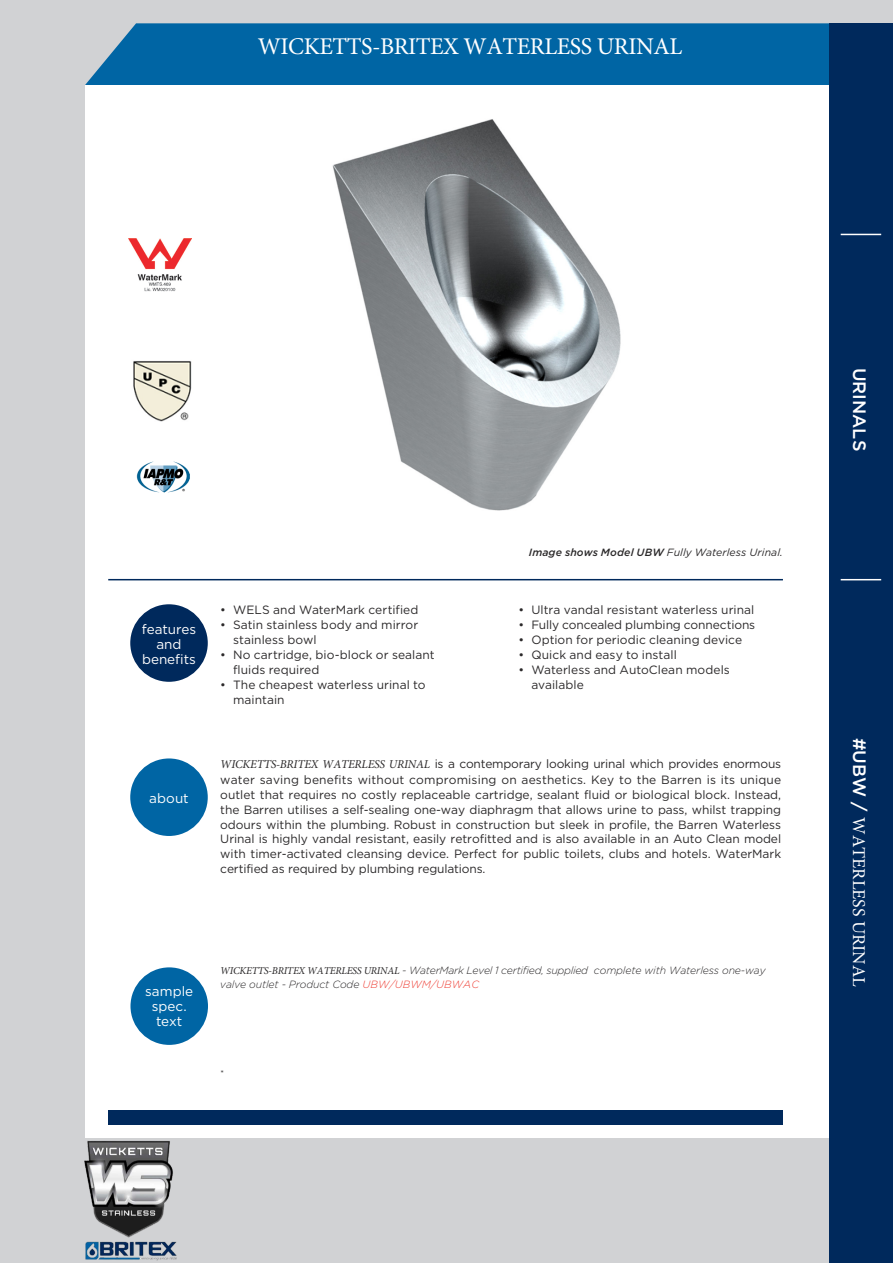
<style>
.page{position:relative;width:893px;height:1263px;background:#d1d2d4}
.page>*{position:absolute;margin:0;border:0;box-sizing:border-box;transform-origin:0 0}
.HEADING_RA{font:24px "Minion Pro";letter-spacing:-.02em;color:#fff}
.banner_text{font:18px "Minion Pro";color:#fff}
.banner_text-2{font:500 18px "Gotham";color:#fff}
.t1{font:13.5px/15px "Gotham";color:#fff;text-align:center}
.BODY_COPY{font:12px/15px "Gotham";letter-spacing:.005em;color:#2b292a}
.BODY_COPY-2{font:italic 300 10.5px/14.4px "Gotham";letter-spacing:-.01em;color:#2b292a}
.notation{font:italic 10.5px "Gotham";letter-spacing:.005em;color:#2b292a}
.BODY_COPY-3{font:8.25px "Gotham";color:#2b292a}
.s1{font-weight:500}
.s2{font-family:"Minion Pro";font-style:italic}
.s3{font-family:"Minion Pro";font-weight:400}
.s4{color:#ee3e34}
.s5{font-family:"Gotham";font-weight:500}
</style>
<div class="page">
<div style="left:85px;top:23px;width:744px;height:62px;background:#0065a4"></div>
<div style="left:85px;top:85px;width:754px;height:1052px;background:#fff"></div>
<div style="left:829px;top:23px;width:64px;height:1240px;background:#00295c"></div>
<hr style="left:108px;top:579px;width:675px;height:1px;background:#00295c">
<div style="left:130px;top:604px;width:78px;height:78px;background:#00295c;border-radius:50%"></div>
<div style="left:130px;top:758px;width:78px;height:78px;background:#0065a4;border-radius:50%"></div>
<div style="left:130px;top:967px;width:78px;height:78px;background:#0065a4;border-radius:50%"></div>
<hr style="left:841px;top:579px;width:40px;height:1px;background:#fff">
<hr style="left:841px;top:234px;width:40px;height:1px;background:#fff">
<div style="left:108px;top:1110px;width:675px;height:14px;background:#00295c"></div>
<img style="left:128px;top:238px;width:63px;height:54px">
<img style="left:332px;top:119px;width:289px;height:392px">
<img style="left:133px;top:361px;width:59px;height:61px">
<img style="left:136px;top:461px;width:54px;height:32px">
<img style="left:84px;top:1140px;width:93px;height:121px">
<p class="HEADING_RA" style="left:258px;top:30px;width:426px">WICKETTS-BRITEX WATERLESS URINAL</p>
<p class="t1" style="left:142px;top:621px;width:56px">features and benefits</p>
<p class="t1" style="left:149px;top:790px;width:41px">about</p>
<p class="BODY_COPY" style="left:220px;top:602px;width:200px">• WELS and WaterMark certified</p>
<p class="BODY_COPY" style="left:233px;top:617px;width:187px;text-indent:-13px">• Satin stainless body and mirror stainless bowl</p>
<p class="BODY_COPY" style="left:233px;top:647px;width:203px;text-indent:-13px">• No cartridge, bio-block or sealant fluids required</p>
<p class="BODY_COPY" style="left:233px;top:677px;width:194px;text-indent:-13px">• The cheapest waterless urinal to maintain</p>
<p class="notation" style="left:529px;top:547px;width:256px"><span class="s1">Image shows Model UBW</span> Fully Waterless Urinal.</p>
<p class="BODY_COPY" style="left:519px;top:602px;width:237px">• Ultra vandal resistant waterless urinal</p>
<p class="BODY_COPY" style="left:519px;top:617px;width:238px">• Fully concealed plumbing connections</p>
<p class="BODY_COPY" style="left:519px;top:632px;width:225px">• Option for periodic cleaning device</p>
<p class="BODY_COPY" style="left:519px;top:647px;width:160px">• Quick and easy to install</p>
<p class="BODY_COPY" style="left:531px;top:662px;width:200px;text-indent:-13px">• Waterless and AutoClean models available</p>
<p class="BODY_COPY" style="left:220px;top:756px;width:562px;text-align:justify"><span class="s2">WICKETTS-BRITEX WATERLESS URINAL</span> is a contemporary looking urinal which provides enormous water saving benefits without compromising on aesthetics. Key to the Barren is its unique outlet that requires no costly replaceable cartridge, sealant fluid or biological block. Instead, the Barren utilises a self-sealing one-way diaphragm that allows urine to pass, whilst trapping odours within the plumbing. Robust in construction but sleek in profile, the Barren Waterless Urinal is highly vandal resistant, easily retrofitted and is also available in an Auto Clean model with timer-activated cleansing device. Perfect for public toilets, clubs and hotels. WaterMark certified as required by plumbing regulations.</p>
<p class="t1" style="left:145px;top:983px;width:50px">sample spec. text</p>
<p class="BODY_COPY-2" style="left:220px;top:963px;width:547px"><span class="s3">WICKETTS-BRITEX WATERLESS URINAL</span> - WaterMark Level 1 certified, supplied complete with Waterless one-way valve outlet - Product Code <span class="s4">UBW/UBWM/UBWAC</span></p>
<p class="BODY_COPY-3" style="left:220px;top:1068px;width:5px">*</p>
<p class="banner_text-2" style="left:870px;top:368px;width:85px;rotate:90deg">URINALS</p>
<p class="banner_text" style="left:871px;top:737px;width:251px;rotate:90deg"><span class="s5">#UBW /</span> WATERLESS URINAL</p>
</div>
